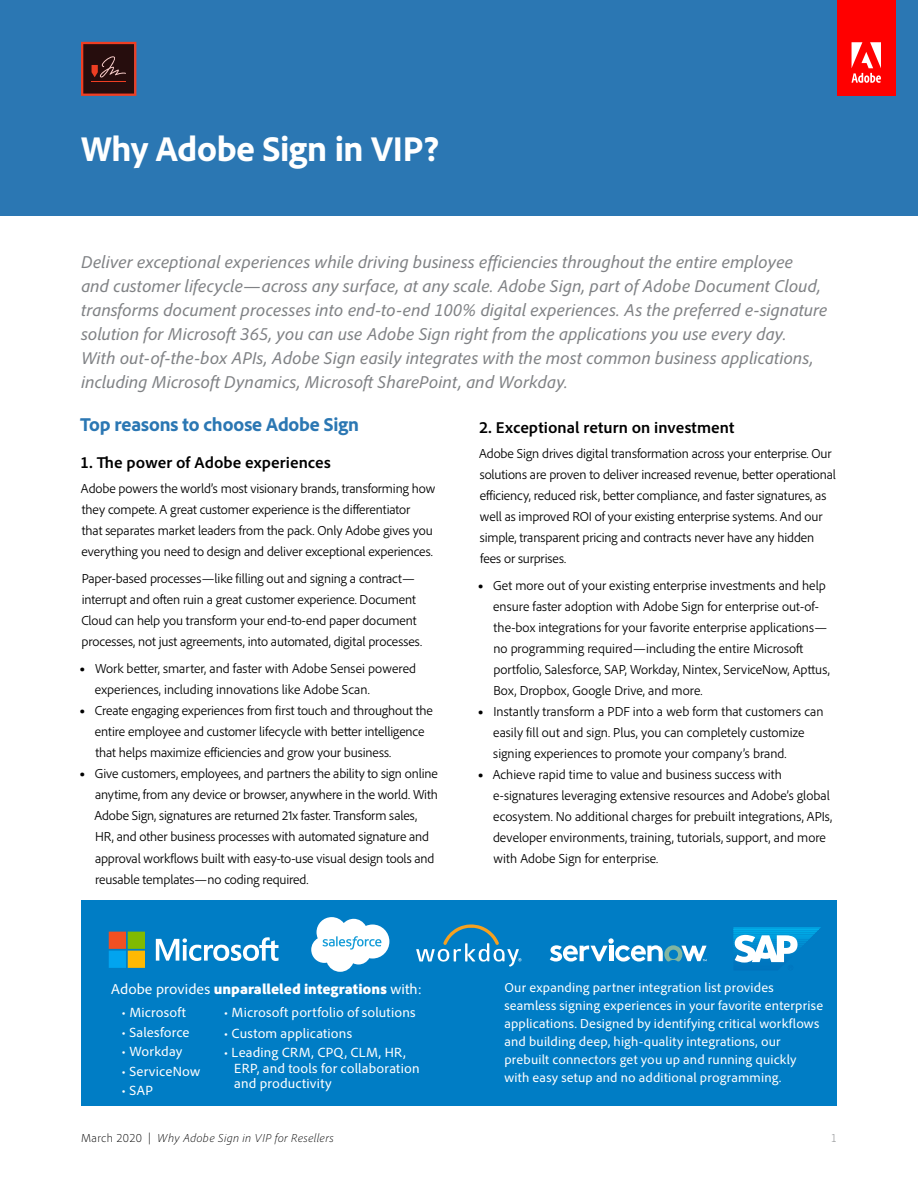
<style>
.page{position:relative;width:918px;height:1188px;background:#fff}
.page>*{position:absolute;margin:0;border:0;box-sizing:border-box;transform-origin:0 0}
.t1{font:800 36px "Adobe Clean";letter-spacing:-.01em;color:#fff}
.t2{font:800 19.5px "Adobe Clean";letter-spacing:-.01em;color:#2b77b3}
.t3{font:italic 18px/24px "Adobe Clean";color:#808285}
.t4{font:700 16.5px "Adobe Clean";color:#000}
.t5{font:900 15px "Adobe Clean";color:#fff}
.t6{font:13.95px/15.8px "Adobe Clean";letter-spacing:.01em;color:#fff}
.t7{font:300 13.5px/21px "Adobe Clean";color:#000}
.t8{font:13.5px/18px "Adobe Clean";letter-spacing:.01em;color:#fff}
.t9{font:italic 300 12px "Adobe Clean";letter-spacing:.025em;color:#000}
.t10{font:300 12px "Adobe Clean";color:#808285}
.s1{font-weight:900}
.s2{font-weight:400}
.s3{font-style:normal}
</style>
<div class="page">
<div style="left:0;top:0;width:918px;height:216px;background:#2b77b3"></div>
<div style="left:837px;top:0;width:58px;height:96px;background:#f00"></div>
<svg style="left:852px;top:42px;width:29px;height:41px"></svg>
<svg style="left:81px;top:42px;width:55px;height:54px;background:#511c17"></svg>
<div style="left:81px;top:900px;width:756px;height:206px;background:#007dc5"></div>
<svg style="left:311px;top:917px;width:78px;height:55px"></svg>
<svg style="left:416px;top:924px;width:105px;height:43px"></svg>
<svg style="left:550px;top:938px;width:157px;height:24px"></svg>
<svg style="left:109px;top:932px;width:36px;height:36px"></svg>
<svg style="left:156px;top:937px;width:123px;height:24px"></svg>
<svg style="left:733px;top:927px;width:88px;height:36px"></svg>
<h1 class="t1" style="left:81px;top:126px;width:360px">Why Adobe Sign in VIP?</h1>
<p class="t3" style="left:81px;top:250px;width:748px">Deliver exceptional experiences while driving business efficiencies throughout the entire employee<br>and customer lifecycle—across any surface, at any scale. Adobe Sign, part of Adobe Document Cloud, transforms document processes into end-to-end 100% digital experiences. As the preferred e-signature solution for Microsoft 365, you can use Adobe Sign right from the applications you use every day.<br>With out-of-the-box APIs, Adobe Sign easily integrates with the most common business applications, including Microsoft Dynamics, Microsoft SharePoint, and Workday.</p>
<h2 class="t2" style="left:80px;top:412px;width:280px">Top reasons to choose Adobe Sign</h2>
<p class="t4" style="left:80px;top:453px;width:252px">1. The power of Adobe experiences</p>
<p class="t7" style="left:81px;top:477px;width:356px">Adobe powers the world’s most visionary brands, transforming how they compete. A great customer experience is the differentiator<br>that separates market leaders from the pack. Only Adobe gives you everything you need to design and deliver exceptional experiences.</p>
<p class="t7" style="left:81px;top:567px;width:342px">Paper-based processes—like filling out and signing a contract— interrupt and often ruin a great customer experience. Document Cloud can help you transform your end-to-end paper document processes, not just agreements, into automated, digital processes.</p>
<p class="t7" style="left:95px;top:658px;width:323px;text-indent:-15px"><span class="s1">•</span> Work better, smarter, and faster with Adobe Sensei powered experiences, including innovations like Adobe Scan.</p>
<p class="t7" style="left:95px;top:700px;width:340px;text-indent:-15px"><span class="s1">•</span> Create engaging experiences from first touch and throughout the entire employee and customer lifecycle with better intelligence that helps maximize efficiencies and grow your business.</p>
<p class="t7" style="left:94px;top:763px;width:345px;text-indent:-15px"><span class="s1">•</span> Give customers, employees, and partners the ability to sign online anytime, from any device or browser, anywhere in the world. With Adobe Sign, signatures are returned 21x faster. Transform sales, HR, and other business processes with automated signature and approval workflows built with easy‑to‑use visual design tools and reusable templates—no coding required.</p>
<p class="t4" style="left:479px;top:418px;width:257px">2. Exceptional return on investment</p>
<p class="t7" style="left:479px;top:442px;width:358px">Adobe Sign drives digital transformation across your enterprise. Our solutions are proven to deliver increased revenue, better operational efficiency, reduced risk, better compliance, and faster signatures, as well as improved ROI of your existing enterprise systems. And our simple, transparent pricing and contracts never have any hidden fees or surprises.</p>
<p class="t7" style="left:493px;top:575px;width:338px;text-indent:-15px"><span class="s1">•</span> Get more out of your existing enterprise investments and help ensure faster adoption with Adobe Sign for enterprise out-of&shy;the-box integrations for your favorite enterprise applications— no programming required—including the entire Microsoft portfolio, Salesforce, SAP, Workday, Nintex, ServiceNow, Apttus, Box, Dropbox, Google Drive, and more.</p>
<p class="t7" style="left:493px;top:701px;width:332px;text-indent:-15px"><span class="s1">•</span> Instantly transform a PDF into a web form that customers can easily fill out and sign. Plus, you can completely customize signing experiences to promote your company’s brand.</p>
<p class="t7" style="left:493px;top:764px;width:341px;text-indent:-15px"><span class="s1">•</span> Achieve rapid time to value and business success with e-signatures leveraging extensive resources and Adobe’s global ecosystem. No additional charges for prebuilt integrations, APIs, developer environments, training, tutorials, support, and more with Adobe Sign for enterprise.</p>
<p class="t5" style="left:111px;top:979px;width:313px"><span class="s2">Adobe provides</span> unparalleled integrations <span class="s2">with:</span></p>
<p class="t6" style="left:224px;top:1004px;width:193px">• Microsoft portfolio of solutions</p>
<p class="t6" style="left:224px;top:1025px;width:130px">• Custom applications</p>
<p class="t6" style="left:234px;top:1044px;width:187px;text-indent:-10px">• Leading CRM, CPQ, CLM, HR,<br>ERP, and tools for collaboration and productivity</p>
<p class="t6" style="left:122px;top:1004px;width:66px">• Microsoft</p>
<p class="t6" style="left:122px;top:1024px;width:70px">• Salesforce</p>
<p class="t6" style="left:122px;top:1043px;width:62px">• Workday</p>
<p class="t6" style="left:122px;top:1063px;width:80px">• ServiceNow</p>
<p class="t6" style="left:122px;top:1082px;width:33px">• SAP</p>
<p class="t8" style="left:504px;top:979px;width:320px">Our expanding partner integration list provides seamless signing experiences in your favorite enterprise applications. Designed by identifying critical workflows and building deep, high-quality integrations, our prebuilt connectors get you up and running quickly with easy setup and no additional programming.</p>
<p class="t9" style="left:81px;top:1131px;width:254px"><span class="s3">March 2020 |</span> Why Adobe Sign in VIP for Resellers</p>
<p class="t10" style="left:831px;top:1131px;width:8px">1</p>
</div>
